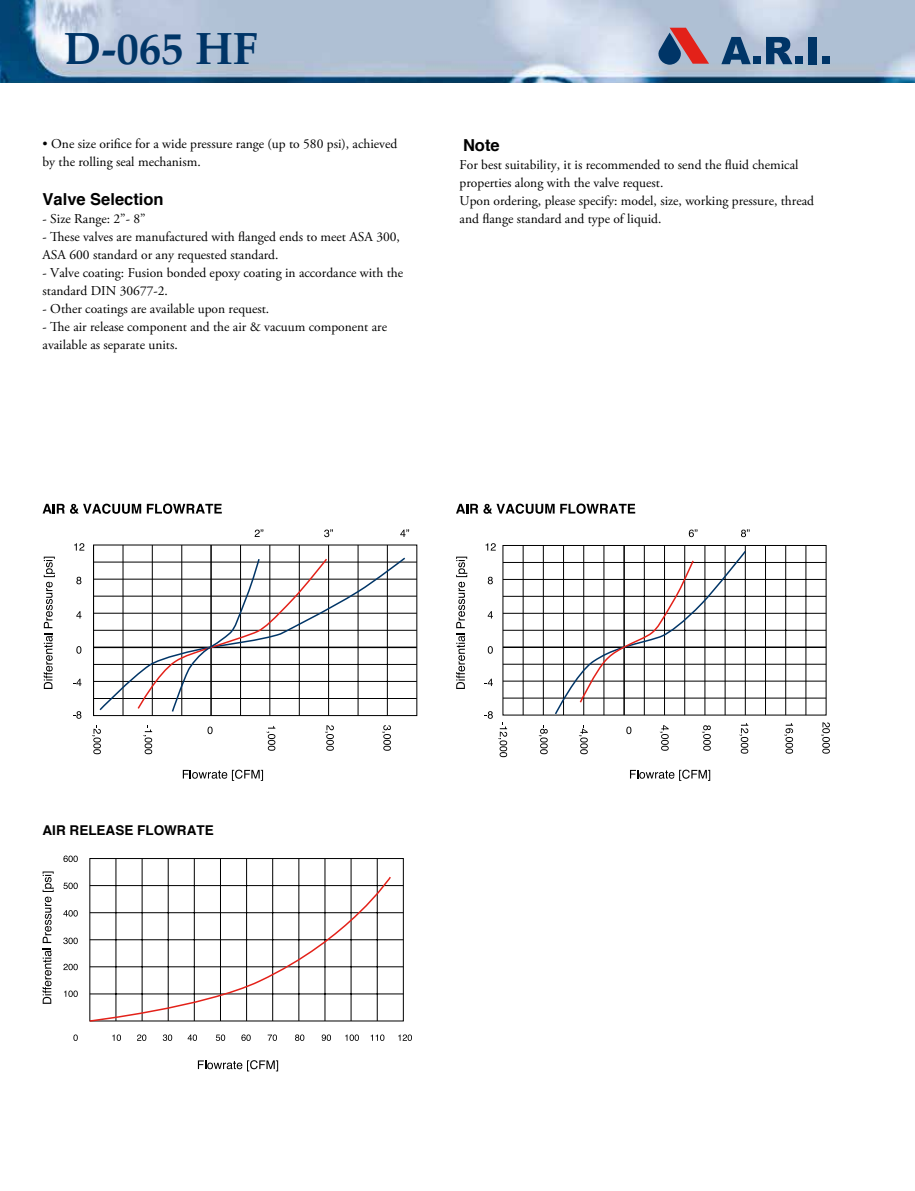
<style>
.page{position:relative;width:915px;height:1191px;background:#fff}
.page>*{position:absolute;margin:0;border:0;box-sizing:border-box;transform-origin:0 0}
.t1{font:700 45px "Palatino";color:#003567}
.t2{font:700 16.5px "Helvetica";color:#000}
.t3{font:13.5px/18px "Adobe Garamond Pro";color:#000}
.t4{font:700 13.5px "Helvetica";color:#000}
</style>
<div class="page">
<img style="left:0;top:0;width:914px;height:83px">
<svg style="left:656px;top:28px;width:52px;height:37px;background:#966f82"></svg>
<svg style="left:721px;top:37px;width:29px;height:27px"></svg>
<div style="left:752px;top:57px;width:8px;height:7px;background:#003567"></div>
<svg style="left:765px;top:37px;width:27px;height:27px"></svg>
<div style="left:794px;top:57px;width:8px;height:7px;background:#003567"></div>
<div style="left:807px;top:37px;width:9px;height:27px;background:#003567"></div>
<div style="left:821px;top:57px;width:8px;height:7px;background:#003567"></div>
<svg style="left:43px;top:503px;width:98px;height:11px"></svg>
<svg style="left:147px;top:503px;width:75px;height:11px"></svg>
<svg style="left:183px;top:769px;width:80px;height:12px"></svg>
<svg style="left:44px;top:556px;width:11px;height:133px"></svg>
<svg style="left:76px;top:646px;width:5px;height:7px"></svg>
<svg style="left:76px;top:611px;width:5px;height:7px"></svg>
<svg style="left:254px;top:529px;width:9px;height:8px"></svg>
<svg style="left:324px;top:529px;width:9px;height:8px"></svg>
<svg style="left:400px;top:529px;width:9px;height:8px"></svg>
<svg style="left:76px;top:577px;width:5px;height:7px"></svg>
<svg style="left:74px;top:543px;width:10px;height:7px"></svg>
<svg style="left:73px;top:678px;width:8px;height:8px"></svg>
<svg style="left:73px;top:711px;width:8px;height:8px"></svg>
<div style="left:93px;top:544px;width:324px;height:172px;border:1px solid #000"></div>
<hr style="left:93px;top:545px;width:1px;height:170px;background:#000">
<hr style="left:123px;top:545px;width:1px;height:170px;background:#000">
<hr style="left:152px;top:545px;width:1px;height:170px;background:#000">
<hr style="left:181px;top:545px;width:1px;height:170px;background:#000">
<hr style="left:210px;top:545px;width:2px;height:170px;background:#000">
<hr style="left:240px;top:545px;width:1px;height:170px;background:#000">
<hr style="left:269px;top:545px;width:1px;height:170px;background:#000">
<hr style="left:299px;top:545px;width:1px;height:170px;background:#000">
<hr style="left:328px;top:545px;width:1px;height:170px;background:#000">
<hr style="left:357px;top:545px;width:1px;height:170px;background:#000">
<hr style="left:387px;top:545px;width:1px;height:170px;background:#000">
<hr style="left:93px;top:698px;width:323px;height:1px;background:#000">
<hr style="left:93px;top:681px;width:323px;height:1px;background:#000">
<hr style="left:93px;top:664px;width:323px;height:1px;background:#000">
<hr style="left:93px;top:646px;width:323px;height:2px;background:#000">
<hr style="left:93px;top:630px;width:323px;height:1px;background:#000">
<hr style="left:93px;top:613px;width:323px;height:1px;background:#000">
<hr style="left:93px;top:596px;width:323px;height:1px;background:#000">
<hr style="left:93px;top:579px;width:323px;height:1px;background:#000">
<hr style="left:93px;top:562px;width:323px;height:1px;background:#000">
<svg style="left:98px;top:557px;width:308px;height:154px"></svg>
<svg style="left:137px;top:557px;width:191px;height:156px"></svg>
<svg style="left:266px;top:726px;width:9px;height:24px"></svg>
<svg style="left:325px;top:725px;width:9px;height:25px"></svg>
<svg style="left:92px;top:725px;width:9px;height:29px"></svg>
<svg style="left:382px;top:725px;width:9px;height:25px"></svg>
<svg style="left:207px;top:726px;width:5px;height:8px"></svg>
<svg style="left:143px;top:725px;width:9px;height:29px"></svg>
<svg style="left:456px;top:503px;width:98px;height:11px"></svg>
<svg style="left:560px;top:503px;width:75px;height:11px"></svg>
<svg style="left:630px;top:769px;width:80px;height:12px"></svg>
<svg style="left:456px;top:556px;width:11px;height:133px"></svg>
<svg style="left:688px;top:529px;width:9px;height:8px"></svg>
<svg style="left:741px;top:529px;width:8px;height:8px"></svg>
<svg style="left:487px;top:646px;width:5px;height:7px"></svg>
<svg style="left:487px;top:611px;width:5px;height:7px"></svg>
<svg style="left:487px;top:577px;width:5px;height:7px"></svg>
<svg style="left:485px;top:543px;width:10px;height:7px"></svg>
<svg style="left:484px;top:678px;width:8px;height:8px"></svg>
<svg style="left:484px;top:711px;width:8px;height:8px"></svg>
<svg style="left:659px;top:725px;width:9px;height:25px"></svg>
<svg style="left:702px;top:725px;width:8px;height:25px"></svg>
<svg style="left:739px;top:723px;width:9px;height:30px"></svg>
<svg style="left:784px;top:723px;width:8px;height:30px"></svg>
<svg style="left:821px;top:722px;width:8px;height:31px"></svg>
<svg style="left:579px;top:725px;width:8px;height:29px"></svg>
<svg style="left:538px;top:725px;width:9px;height:29px"></svg>
<svg style="left:498px;top:722px;width:9px;height:35px"></svg>
<svg style="left:626px;top:726px;width:5px;height:8px"></svg>
<div style="left:502px;top:545px;width:324px;height:170px;border:1px solid #000"></div>
<hr style="left:502px;top:698px;width:323px;height:1px;background:#000">
<hr style="left:502px;top:681px;width:323px;height:1px;background:#000">
<hr style="left:502px;top:664px;width:323px;height:1px;background:#000">
<hr style="left:502px;top:646px;width:323px;height:2px;background:#000">
<hr style="left:502px;top:630px;width:323px;height:1px;background:#000">
<hr style="left:502px;top:613px;width:323px;height:1px;background:#000">
<hr style="left:502px;top:596px;width:323px;height:1px;background:#000">
<hr style="left:502px;top:579px;width:323px;height:1px;background:#000">
<hr style="left:502px;top:562px;width:323px;height:1px;background:#000">
<hr style="left:805px;top:545px;width:1px;height:170px;background:#000">
<hr style="left:785px;top:545px;width:1px;height:170px;background:#000">
<hr style="left:765px;top:545px;width:1px;height:170px;background:#000">
<hr style="left:744px;top:545px;width:1px;height:170px;background:#000">
<hr style="left:724px;top:545px;width:1px;height:170px;background:#000">
<hr style="left:704px;top:545px;width:1px;height:170px;background:#000">
<hr style="left:684px;top:545px;width:1px;height:170px;background:#000">
<hr style="left:664px;top:545px;width:1px;height:170px;background:#000">
<hr style="left:643px;top:545px;width:1px;height:170px;background:#000">
<hr style="left:623px;top:545px;width:1px;height:170px;background:#000">
<hr style="left:603px;top:545px;width:1px;height:170px;background:#000">
<hr style="left:583px;top:545px;width:1px;height:170px;background:#000">
<hr style="left:563px;top:545px;width:1px;height:170px;background:#000">
<hr style="left:543px;top:545px;width:1px;height:170px;background:#000">
<hr style="left:522px;top:545px;width:1px;height:170px;background:#000">
<svg style="left:554px;top:550px;width:192px;height:165px"></svg>
<svg style="left:73px;top:1034px;width:5px;height:7px"></svg>
<svg style="left:163px;top:1034px;width:9px;height:7px"></svg>
<svg style="left:187px;top:1034px;width:10px;height:7px"></svg>
<svg style="left:216px;top:1034px;width:9px;height:7px"></svg>
<svg style="left:241px;top:1034px;width:9px;height:7px"></svg>
<svg style="left:267px;top:1034px;width:10px;height:7px"></svg>
<svg style="left:295px;top:1034px;width:9px;height:7px"></svg>
<svg style="left:321px;top:1034px;width:10px;height:7px"></svg>
<svg style="left:345px;top:1034px;width:14px;height:7px"></svg>
<svg style="left:370px;top:1034px;width:14px;height:7px"></svg>
<svg style="left:398px;top:1034px;width:14px;height:7px"></svg>
<svg style="left:137px;top:1034px;width:9px;height:7px"></svg>
<svg style="left:112px;top:1034px;width:9px;height:7px"></svg>
<svg style="left:63px;top:937px;width:15px;height:7px"></svg>
<svg style="left:63px;top:910px;width:15px;height:6px"></svg>
<svg style="left:63px;top:882px;width:15px;height:7px"></svg>
<svg style="left:63px;top:855px;width:15px;height:7px"></svg>
<svg style="left:63px;top:963px;width:15px;height:7px"></svg>
<svg style="left:64px;top:990px;width:14px;height:7px"></svg>
<hr style="left:90px;top:993px;width:313px;height:1px;background:#000">
<hr style="left:90px;top:966px;width:313px;height:1px;background:#000">
<hr style="left:90px;top:939px;width:313px;height:1px;background:#000">
<hr style="left:90px;top:912px;width:313px;height:1px;background:#000">
<hr style="left:90px;top:885px;width:313px;height:1px;background:#000">
<hr style="left:377px;top:858px;width:1px;height:163px;background:#000">
<hr style="left:351px;top:858px;width:1px;height:163px;background:#000">
<hr style="left:324px;top:858px;width:1px;height:163px;background:#000">
<hr style="left:298px;top:858px;width:1px;height:163px;background:#000">
<hr style="left:272px;top:858px;width:1px;height:163px;background:#000">
<hr style="left:246px;top:858px;width:1px;height:163px;background:#000">
<hr style="left:220px;top:858px;width:1px;height:163px;background:#000">
<hr style="left:194px;top:858px;width:1px;height:163px;background:#000">
<hr style="left:168px;top:858px;width:1px;height:163px;background:#000">
<hr style="left:142px;top:858px;width:1px;height:163px;background:#000">
<hr style="left:116px;top:858px;width:1px;height:163px;background:#000">
<svg style="left:89px;top:875px;width:302px;height:147px"></svg>
<svg style="left:198px;top:1060px;width:80px;height:11px"></svg>
<svg style="left:43px;top:871px;width:11px;height:132px"></svg>
<h1 class="t1" style="left:64px;top:10px;width:195px">D-065 HF</h1>
<p class="t3" style="left:43px;top:135px;width:356px">• One size orifice for a wide pressure range (up to 580 psi ,) achieved by the rolling seal mechanism.</p>
<p class="t2" style="left:43px;top:186px;width:123px">Valve Selection</p>
<p class="t3" style="left:43px;top:210px;width:105px">- Size Range “8- “2:</p>
<p class="t3" style="left:43px;top:228px;width:359px">- These valves are manufactured with flanged ends to meet ASA 300,<br>ASA 600 standard or any requested standard.</p>
<p class="t3" style="left:43px;top:264px;width:362px">- Valve coating: Fusion bonded epoxy coating in accordance with the standard DIN 30677-2.</p>
<p class="t3" style="left:43px;top:300px;width:228px">- Other coatings are available upon request.</p>
<p class="t3" style="left:43px;top:318px;width:346px">- The air release component and the air &amp; vacuum component are available as separate units.</p>
<p class="t2" style="left:463px;top:131px;width:38px">Note</p>
<p class="t3" style="left:459px;top:156px;width:356px">For best suitability isit, recommended to send the fluid chemical properties along with the valve request.<br>Upon ordering, please specify: model, size, working pressure, thread and flange standard and type of liquid.</p>
<p class="t4" style="left:43px;top:819px;width:173px">AIR RELEASE FLOWRATE</p>
</div>
